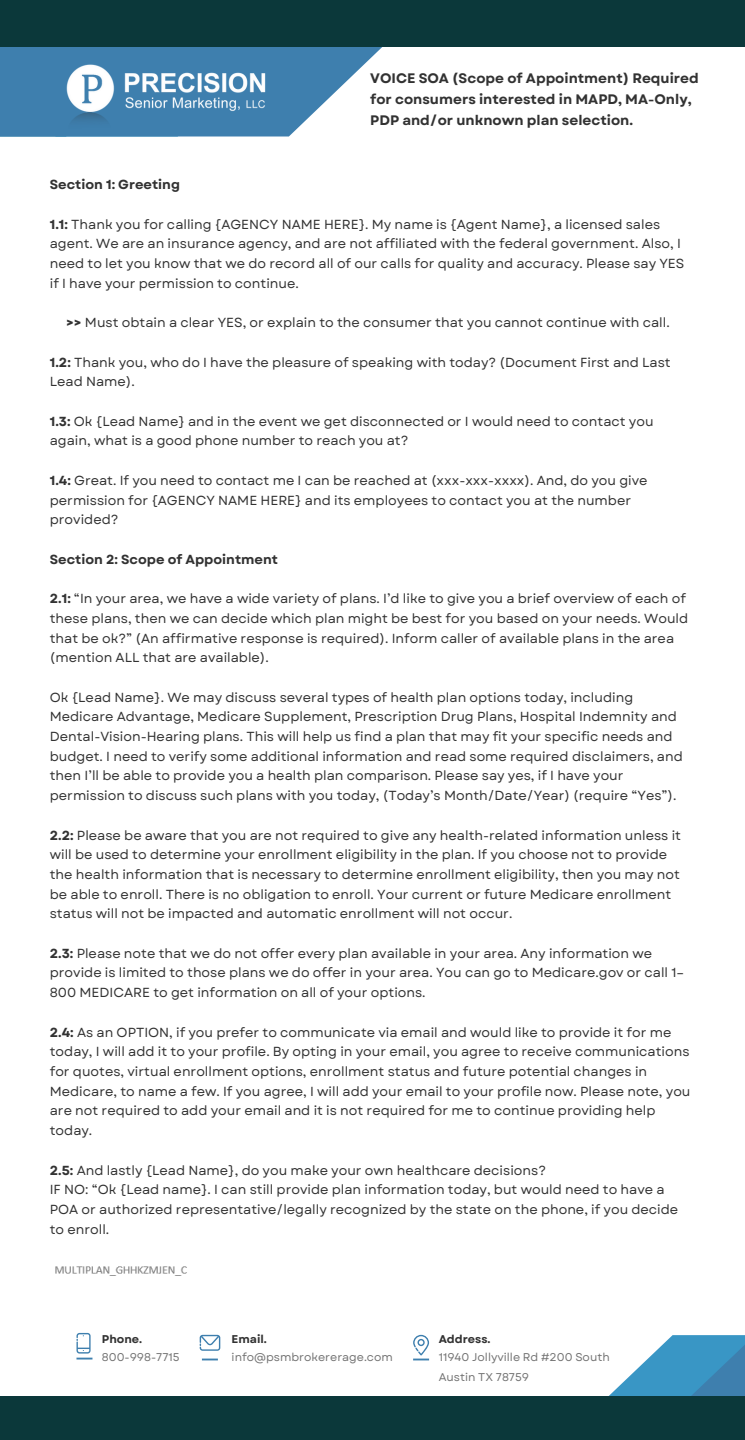
<style>
.page{position:relative;width:745px;height:1440px;background:#fff}
.page>*{position:absolute;margin:0;border:0;box-sizing:border-box;transform-origin:0 0}
.t1{font:700 13.75px/20.6px "Garet";color:#323232}
.t2{font:13.12px/19.8px "Garet";color:#323232}
.t3{font:700 13.12px "Garet";color:#323232}
.t4{font:11.25px/19.8px "Garet";color:#737373}
.t5{font:700 11.25px "Garet";color:#323232}
.s1{font-weight:700}
</style>
<div class="page">
<svg style="left:0;top:47px;width:382px;height:90px"></svg>
<svg style="left:609px;top:1335px;width:135px;height:61px"></svg>
<div style="left:0;top:0;width:744px;height:47px;background:#0b383a"></div>
<div style="left:0;top:1396px;width:744px;height:44px;background:#0b383a"></div>
<svg style="left:200px;top:1335px;width:20px;height:16px"></svg>
<svg style="left:76px;top:1333px;width:16px;height:27px"></svg>
<svg style="left:202px;top:1359px;width:16px;height:1px"></svg>
<svg style="left:413px;top:1335px;width:16px;height:25px"></svg>
<img style="left:50px;top:50px;width:241px;height:87px">
<img style="left:55px;top:1266px;width:132px;height:10px">
<p class="t1" style="left:370px;top:68px;width:330px">VOICE SOA (Scope of Appointment) Required for consumers interested in MAPD, MA-Only,<br>PDP and/or unknown plan selection.</p>
<p class="t3" style="left:50px;top:175px;width:132px">Section 1: Greeting</p>
<p class="t2" style="left:50px;top:214px;width:636px"><span class="s1">1.1:</span> Thank you for calling {AGENCY NAME HERE}. My name is {Agent Name}, a licensed sales agent. We are an insurance agency, and are not affiliated with the federal government. Also, I need to let you know that we do record all of our calls for quality and accuracy. Please say YES if I have your permission to continue.</p>
<p class="t2" style="left:66px;top:313px;width:605px"><span class="s1">&gt;&gt;</span> Must obtain a clear YES, or explain to the consumer that you cannot continue with call.</p>
<p class="t2" style="left:50px;top:352px;width:622px"><span class="s1">1.2:</span> Thank you, who do I have the pleasure of speaking with today? (Document First and Last<br>Lead Name).</p>
<p class="t2" style="left:50px;top:411px;width:605px"><span class="s1">1.3:</span> Ok {Lead Name} and in the event we get disconnected or I would need to contact you again, what is a good phone number to reach you at?</p>
<p class="t2" style="left:50px;top:470px;width:599px"><span class="s1">1.4:</span> Great. If you need to contact me I can be reached at (xxx-xxx-xxxx). And, do you give permission for {AGENCY NAME HERE} and its employees to contact you at the number provided?</p>
<p class="t3" style="left:50px;top:550px;width:229px">Section 2: Scope of Appointment</p>
<p class="t2" style="left:50px;top:589px;width:639px"><span class="s1">2.1:</span> “In your area, we have a wide variety of plans. I’d like to give you a brief overview of each of these plans, then we can decide which plan might be best for you based on your needs. Would that be ok?” (An affirmative response is required). Inform caller of available plans in the area (mention ALL that are available).</p>
<p class="t2" style="left:50px;top:687px;width:634px">Ok {Lead Name}. We may discuss several types of health plan options today, including Medicare Advantage, Medicare Supplement, Prescription Drug Plans, Hospital Indemnity and Dental-Vision-Hearing plans. This will help us find a plan that may fit your specific needs and budget. I need to verify some additional information and read some required disclaimers, and then I’ll be able to provide you a health plan comparison. Please say yes, if I have your permission to discuss such plans with you today, (Today’s Month/Date/Year) (require “Yes”).</p>
<p class="t2" style="left:50px;top:825px;width:632px"><span class="s1">2.2:</span> Please be aware that you are not required to give any health-related information unless it will be used to determine your enrollment eligibility in the plan. If you choose not to provide the health information that is necessary to determine enrollment eligibility, then you may not be able to enroll. There is no obligation to enroll. Your current or future Medicare enrollment status will not be impacted and automatic enrollment will not occur.</p>
<p class="t2" style="left:50px;top:943px;width:635px"><span class="s1">2.3:</span> Please note that we do not offer every plan available in your area. Any information we provide is limited to those plans we do offer in your area. You can go to Medicare.gov or call 1–<br>800 MEDICARE to get information on all of your options.</p>
<p class="t2" style="left:50px;top:1022px;width:642px"><span class="s1">2.4:</span> As an OPTION, if you prefer to communicate via email and would like to provide it for me today, I will add it to your profile. By opting in your email, you agree to receive communications for quotes, virtual enrollment options, enrollment status and future potential changes in Medicare, to name a few. If you agree, I will add your email to your profile now. Please note, you are not required to add your email and it is not required for me to continue providing help today.</p>
<p class="t2" style="left:50px;top:1160px;width:629px"><span class="s1">2.5:</span> And lastly {Lead Name}, do you make your own healthcare decisions?<br>IF NO: “Ok {Lead name}. I can still provide plan information today, but would need to have a POA or authorized representative/legally recognized by the state on the phone, if you decide to enroll.</p>
<p class="t5" style="left:102px;top:1331px;width:42px">Phone.</p>
<p class="t4" style="left:102px;top:1347px;width:79px">800-998-7715</p>
<p class="t5" style="left:231px;top:1331px;width:37px">Email.</p>
<p class="t4" style="left:231px;top:1347px;width:163px">info@psmbrokererage.com</p>
<p class="t5" style="left:438px;top:1331px;width:53px">Address.</p>
<p class="t4" style="left:438px;top:1347px;width:172px">11940 Jollyville Rd #200 South<br>Austin TX 78759</p>
</div>
